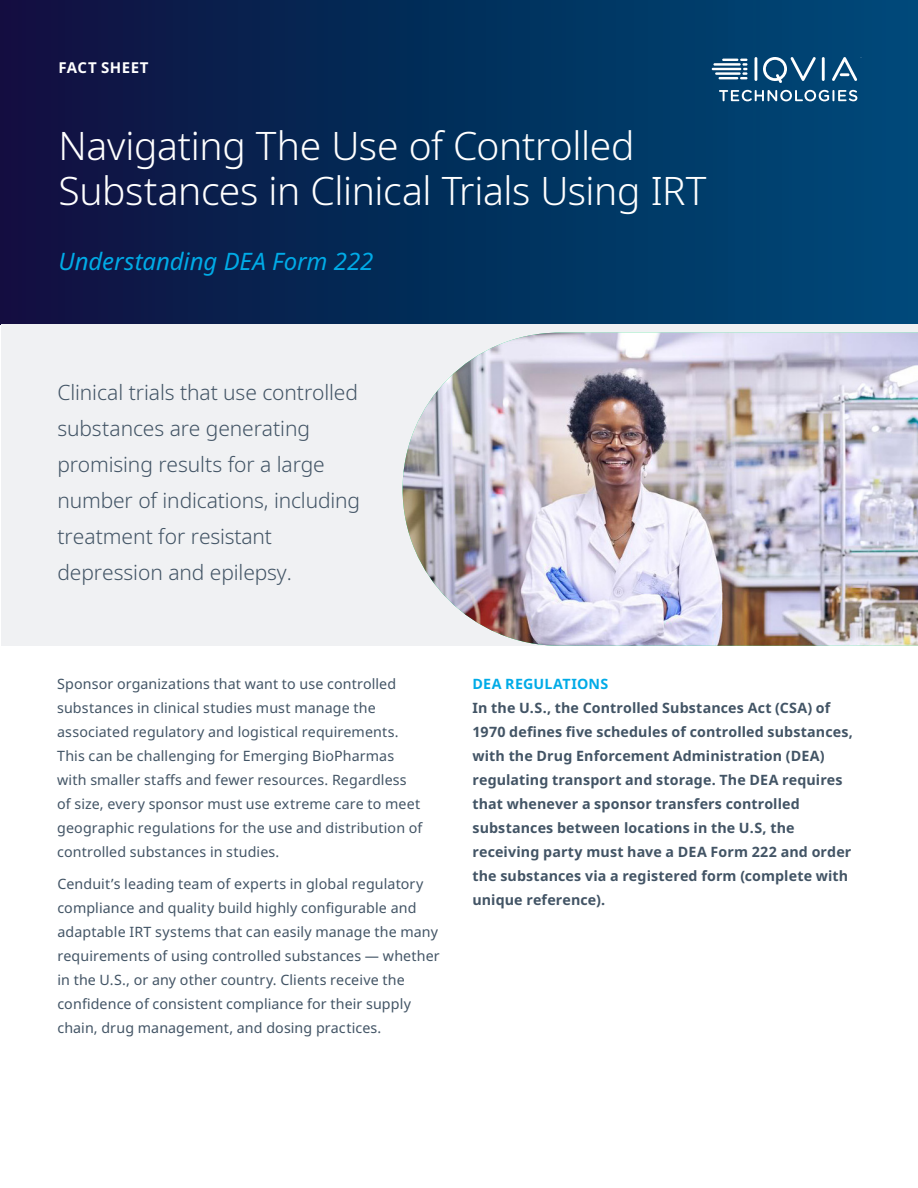
<style>
.page{position:relative;width:918px;height:1188px;background:#fff}
.page>*{position:absolute;margin:0;border:0;box-sizing:border-box;transform-origin:0 0}
.WHITE_HEADLINE{font:300 39px/45px "Noto Sans";letter-spacing:-.01em;color:#fff}
.LIGHT_BLUE_SUBHEAD{font:italic 24px "Noto Sans";letter-spacing:-.005em;color:#00abe7}
.Intro{font:300 21px/36px "Noto Sans";letter-spacing:-.005em;color:#425465}
.t1{font:700 15px "Noto Sans";letter-spacing:.035em;color:#fff}
.Callout_body_copy{font:14.25px/24px "Noto Sans";letter-spacing:.01em;color:#425465}
.Body_copy_-_No_space{font:700 14.25px/24px "Noto Sans";letter-spacing:.01em;color:#425465}
.MAIN_BODY_SUBHEAD_H4{font:700 14.25px "Noto Sans";letter-spacing:.01em;color:#00abe7}
</style>
<div class="page">
<div style="left:0;top:0;width:918px;height:324px;background:linear-gradient(to right,#0e103e,#004b79)"></div>
<div style="left:1px;top:324px;width:917px;height:322px;background:#f0f1f3"></div>
<svg style="left:712px;top:57px;width:149px;height:44px;background:#3c6e92"></svg>
<img style="left:403px;top:333px;width:515px;height:313px">
<p class="t1" style="left:59px;top:57px;width:92px">FACT SHEET</p>
<p class="WHITE_HEADLINE" style="left:59px;top:124px;width:649px">Navigating The Use of Controlled<br>Substances in Clinical Trials Using IRT</p>
<p class="LIGHT_BLUE_SUBHEAD" style="left:59px;top:244px;width:316px">Understanding DEA Form 222</p>
<p class="Intro" style="left:57px;top:375px;width:304px">Clinical trials that use controlled substances are generating promising results for a large number of indications, including treatment for resistant depression and epilepsy.</p>
<p class="Callout_body_copy" style="left:57px;top:672px;width:367px">Sponsor organizations that want to use controlled substances in clinical studies must manage the associated regulatory and logistical requirements.<br>This can be challenging for Emerging BioPharmas with smaller staffs and fewer resources. Regardless of size, every sponsor must use extreme care to meet geographic regulations for the use and distribution of controlled substances in studies.</p>
<p class="Callout_body_copy" style="left:57px;top:872px;width:384px">Cenduit’s leading team of experts in global regulatory compliance and quality build highly configurable and adaptable IRT systems that can easily manage the many requirements of using controlled substances — whether in the U.S., or any other country. Clients receive the confidence of consistent compliance for their supply chain, drug management, and dosing practices.</p>
<p class="MAIN_BODY_SUBHEAD_H4" style="left:472px;top:674px;width:137px">DEA REGULATIONS</p>
<p class="Body_copy_-_No_space" style="left:472px;top:696px;width:382px">In the U.S., the Controlled Substances Act (CSA) of 1970 defines five schedules of controlled substances, with the Drug Enforcement Administration (DEA) regulating transport and storage. The DEA requires that whenever a sponsor transfers controlled substances between locations in the U.S, the receiving party must have a DEA Form 222 and order the substances via a registered form (complete with unique reference).</p>
</div>
